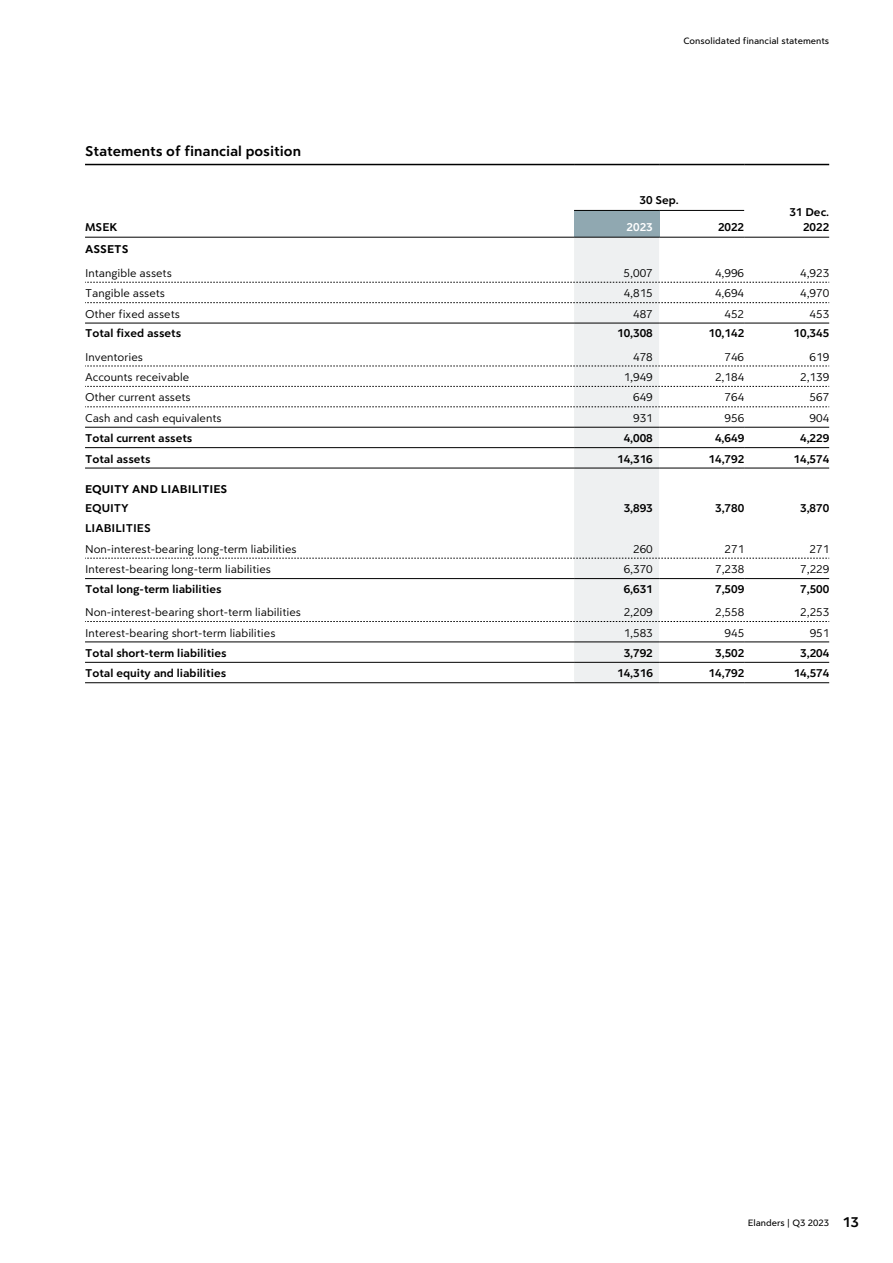
<style>
.page{position:relative;width:893px;height:1263px;background:#fff}
.page>*{position:absolute;margin:0;border:0;box-sizing:border-box;transform-origin:0 0}
.t1{font:15px "Clarika Pro Grot Dm";color:#000}
.t2{font:12px "Clarika Pro Grot";color:#000}
.t3{font:12px "Clarika Pro Grot Dm";color:#000}
.t4{font:700 12px "Clarika Pro Grot";color:#000}
.t5{font:12px "Clarika Pro Grot Dm";color:#fff}
.t6{font:500 9.75px "Clarika Pro Grot";color:#000}
.s1{font-family:"Clarika Pro Grot Dm";font-weight:400;font-size:15px}
</style>
<div class="page">
<div style="left:574px;top:210px;width:85px;height:27px;background:#90a8b1"></div>
<svg style="left:85px;top:238px;width:744px;height:444px"></svg>
<hr style="left:574px;top:210px;width:85px;height:1px;background:#000">
<hr style="left:659px;top:210px;width:85px;height:1px;background:#000">
<hr style="left:85px;top:237px;width:489px;height:1px;background:#000">
<hr style="left:574px;top:237px;width:85px;height:1px;background:#000">
<hr style="left:659px;top:237px;width:85px;height:1px;background:#000">
<hr style="left:744px;top:237px;width:85px;height:1px;background:#000">
<hr style="left:85px;top:323px;width:489px;height:1px;background:#000">
<hr style="left:574px;top:323px;width:85px;height:1px;background:#000">
<hr style="left:659px;top:323px;width:85px;height:1px;background:#000">
<hr style="left:744px;top:323px;width:85px;height:1px;background:#000">
<hr style="left:85px;top:427px;width:489px;height:1px;background:#000">
<hr style="left:574px;top:427px;width:85px;height:1px;background:#000">
<hr style="left:659px;top:427px;width:85px;height:1px;background:#000">
<hr style="left:744px;top:427px;width:85px;height:1px;background:#000">
<hr style="left:85px;top:447px;width:489px;height:1px;background:#000">
<hr style="left:574px;top:447px;width:85px;height:1px;background:#000">
<hr style="left:659px;top:447px;width:85px;height:1px;background:#000">
<hr style="left:744px;top:447px;width:85px;height:1px;background:#000">
<hr style="left:85px;top:578px;width:489px;height:1px;background:#000">
<hr style="left:574px;top:578px;width:85px;height:1px;background:#000">
<hr style="left:659px;top:578px;width:85px;height:1px;background:#000">
<hr style="left:744px;top:578px;width:85px;height:1px;background:#000">
<hr style="left:85px;top:642px;width:489px;height:1px;background:#000">
<hr style="left:574px;top:642px;width:85px;height:1px;background:#000">
<hr style="left:659px;top:642px;width:85px;height:1px;background:#000">
<hr style="left:744px;top:642px;width:85px;height:1px;background:#000">
<hr style="left:85px;top:662px;width:489px;height:1px;background:#000">
<hr style="left:574px;top:662px;width:85px;height:1px;background:#000">
<hr style="left:659px;top:662px;width:85px;height:1px;background:#000">
<hr style="left:744px;top:662px;width:85px;height:1px;background:#000">
<hr style="left:85px;top:468px;width:489px;height:1px;background:#000">
<hr style="left:574px;top:468px;width:85px;height:1px;background:#000">
<hr style="left:659px;top:468px;width:85px;height:1px;background:#000">
<hr style="left:744px;top:468px;width:85px;height:1px;background:#000">
<hr style="left:85px;top:682px;width:489px;height:1px;background:#000">
<hr style="left:574px;top:682px;width:85px;height:1px;background:#000">
<hr style="left:659px;top:682px;width:85px;height:1px;background:#000">
<hr style="left:744px;top:682px;width:85px;height:1px;background:#000">
<hr style="left:85px;top:164px;width:489px;height:1px;background:#000">
<hr style="left:574px;top:164px;width:85px;height:1px;background:#000">
<hr style="left:659px;top:164px;width:85px;height:1px;background:#000">
<hr style="left:744px;top:164px;width:85px;height:1px;background:#000">
<p class="t1" style="left:85px;top:142px;width:217px">Statements of financial position</p>
<p class="t6" style="left:684px;top:34px;width:147px">Consolidated financial statements</p>
<p class="t3" style="left:639px;top:193px;width:41px">30 Sep.</p>
<p class="t3" style="left:789px;top:205px;width:41px">31 Dec.</p>
<p class="t3" style="left:85px;top:219px;width:34px">MSEK</p>
<p class="t5" style="left:627px;top:219px;width:28px">2023</p>
<p class="t3" style="left:718px;top:219px;width:28px">2022</p>
<p class="t3" style="left:803px;top:219px;width:28px">2022</p>
<p class="t4" style="left:85px;top:242px;width:45px">ASSETS</p>
<p class="t2" style="left:85px;top:265px;width:88px">Intangible assets</p>
<p class="t2" style="left:624px;top:265px;width:31px">5,007</p>
<p class="t2" style="left:715px;top:265px;width:31px">4,996</p>
<p class="t2" style="left:800px;top:265px;width:31px">4,923</p>
<p class="t2" style="left:85px;top:286px;width:82px">Tangible assets</p>
<p class="t2" style="left:624px;top:286px;width:31px">4,815</p>
<p class="t2" style="left:715px;top:286px;width:31px">4,694</p>
<p class="t2" style="left:800px;top:286px;width:31px">4,970</p>
<p class="t2" style="left:85px;top:306px;width:96px">Other fixed assets</p>
<p class="t2" style="left:633px;top:306px;width:21px">487</p>
<p class="t2" style="left:725px;top:306px;width:21px">452</p>
<p class="t2" style="left:810px;top:306px;width:21px">453</p>
<p class="t3" style="left:85px;top:326px;width:98px">Total fixed assets</p>
<p class="t3" style="left:617px;top:326px;width:37px">10,308</p>
<p class="t3" style="left:708px;top:326px;width:37px">10,142</p>
<p class="t3" style="left:794px;top:326px;width:37px">10,345</p>
<p class="t2" style="left:85px;top:349px;width:60px">Inventories</p>
<p class="t2" style="left:633px;top:349px;width:21px">478</p>
<p class="t2" style="left:725px;top:349px;width:21px">746</p>
<p class="t2" style="left:810px;top:349px;width:21px">619</p>
<p class="t2" style="left:85px;top:370px;width:106px">Accounts receivable</p>
<p class="t2" style="left:624px;top:370px;width:31px">1,949</p>
<p class="t2" style="left:715px;top:370px;width:31px">2,184</p>
<p class="t2" style="left:800px;top:370px;width:31px">2,139</p>
<p class="t2" style="left:85px;top:390px;width:107px">Other current assets</p>
<p class="t2" style="left:633px;top:390px;width:21px">649</p>
<p class="t2" style="left:725px;top:390px;width:21px">764</p>
<p class="t2" style="left:810px;top:390px;width:21px">567</p>
<p class="t2" style="left:85px;top:410px;width:138px">Cash and cash equivalents</p>
<p class="t2" style="left:633px;top:410px;width:21px">931</p>
<p class="t2" style="left:725px;top:410px;width:21px">956</p>
<p class="t2" style="left:810px;top:410px;width:21px">904</p>
<p class="t3" style="left:85px;top:431px;width:109px">Total current assets</p>
<p class="t3" style="left:624px;top:431px;width:31px">4,008</p>
<p class="t3" style="left:715px;top:431px;width:31px">4,649</p>
<p class="t3" style="left:800px;top:431px;width:31px">4,229</p>
<p class="t3" style="left:85px;top:451px;width:67px">Total assets</p>
<p class="t3" style="left:617px;top:451px;width:37px">14,316</p>
<p class="t3" style="left:709px;top:451px;width:37px">14,792</p>
<p class="t3" style="left:794px;top:451px;width:37px">14,574</p>
<p class="t4" style="left:85px;top:481px;width:144px">EQUITY AND LIABILITIES</p>
<p class="t3" style="left:85px;top:500px;width:45px">EQUITY</p>
<p class="t3" style="left:624px;top:500px;width:31px">3,893</p>
<p class="t3" style="left:715px;top:500px;width:31px">3,780</p>
<p class="t3" style="left:800px;top:500px;width:31px">3,870</p>
<p class="t3" style="left:85px;top:521px;width:67px">LIABILITIES</p>
<p class="t2" style="left:85px;top:541px;width:213px">Non-interest-bearing long-term liabilities</p>
<p class="t2" style="left:633px;top:541px;width:21px">260</p>
<p class="t2" style="left:725px;top:541px;width:21px">271</p>
<p class="t2" style="left:810px;top:541px;width:21px">271</p>
<p class="t2" style="left:85px;top:562px;width:187px">Interest-bearing long-term liabilities</p>
<p class="t2" style="left:624px;top:562px;width:31px">6,370</p>
<p class="t2" style="left:715px;top:562px;width:31px">7,238</p>
<p class="t2" style="left:800px;top:562px;width:31px">7,229</p>
<p class="t3" style="left:85px;top:581px;width:138px">Total long-term liabilities</p>
<p class="t3" style="left:624px;top:581px;width:31px">6,631</p>
<p class="t3" style="left:715px;top:581px;width:31px">7,509</p>
<p class="t3" style="left:800px;top:581px;width:31px">7,500</p>
<p class="t2" style="left:85px;top:605px;width:217px">Non-interest-bearing short-term liabilities</p>
<p class="t2" style="left:624px;top:605px;width:31px">2,209</p>
<p class="t2" style="left:715px;top:605px;width:31px">2,558</p>
<p class="t2" style="left:800px;top:605px;width:31px">2,253</p>
<p class="t2" style="left:85px;top:625px;width:192px">Interest-bearing short-term liabilities</p>
<p class="t2" style="left:624px;top:625px;width:31px">1,583</p>
<p class="t2" style="left:725px;top:625px;width:21px">945</p>
<p class="t2" style="left:810px;top:625px;width:21px">951</p>
<p class="t3" style="left:85px;top:645px;width:143px">Total short-term liabilities</p>
<p class="t3" style="left:624px;top:645px;width:31px">3,792</p>
<p class="t3" style="left:715px;top:645px;width:31px">3,502</p>
<p class="t3" style="left:800px;top:645px;width:31px">3,204</p>
<p class="t3" style="left:85px;top:666px;width:143px">Total equity and liabilities</p>
<p class="t3" style="left:617px;top:666px;width:37px">14,316</p>
<p class="t3" style="left:709px;top:666px;width:37px">14,792</p>
<p class="t3" style="left:794px;top:666px;width:37px">14,574</p>
<p class="t6" style="left:748px;top:1217px;width:113px">Elanders | Q3 2023 <span class="s1">13</span></p>
</div>
